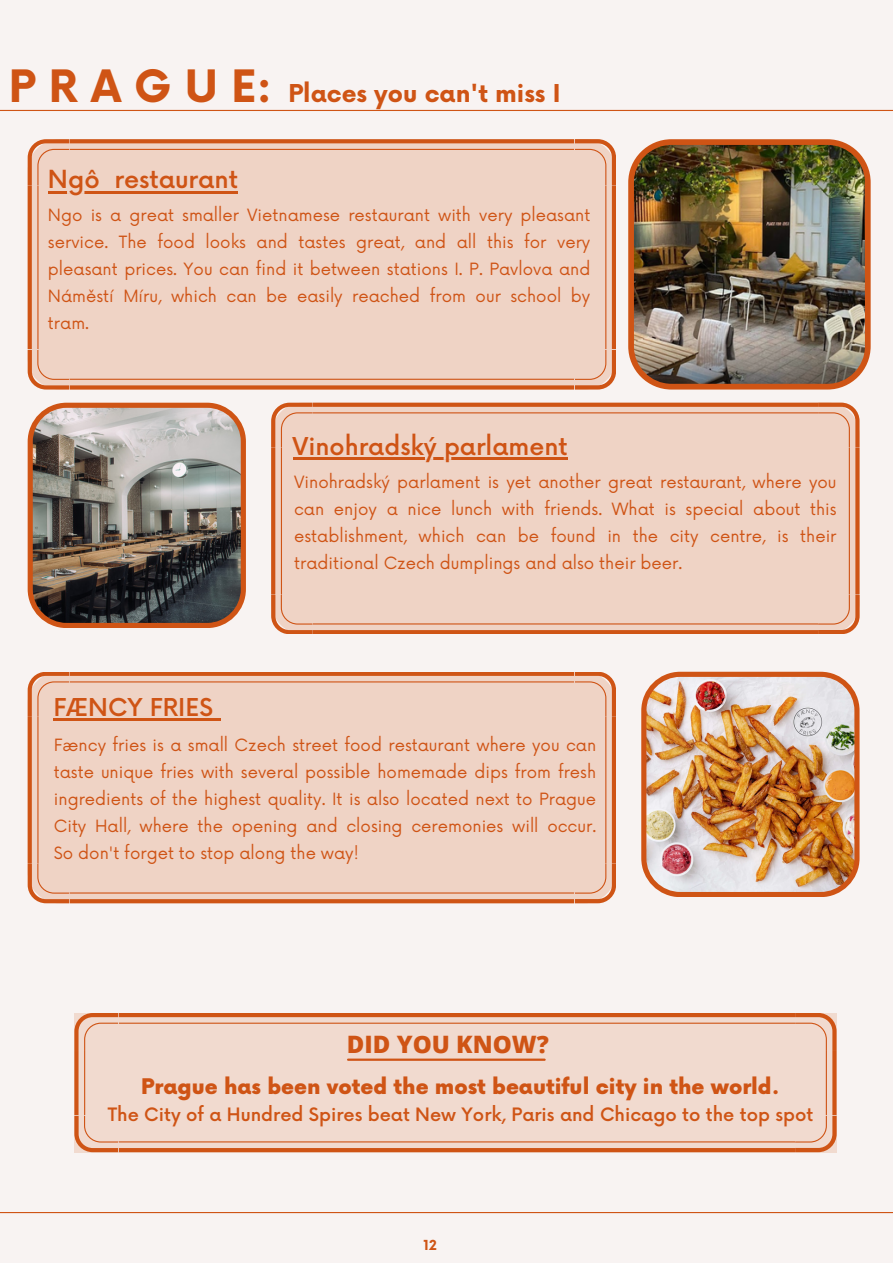
<style>
.page{position:relative;width:893px;height:1264px;background:#fff}
.page>*{position:absolute;margin:0;border:0;box-sizing:border-box;transform-origin:0 0}
.t1{font:700 43.5px "Now";letter-spacing:.3em;color:#cf5415}
.t2{font:500 24.3px "Now";color:#cf5415}
.t3{font:500 24px "Now";color:#cf5415}
.t4{font:700 24px "Now";color:#cf5415}
.t5{font:800 24px "Open Sans";color:#cf5415}
.t6{font:900 21px "Now";color:#cf5415}
.t7{font:500 18px "Now";color:#cf5415}
.t8{font:16.5px/27px "Now";color:#cf5415;text-align:justify}
.t9{font:700 13.5px "Now";color:#cf5415}
</style>
<div class="page">
<div style="left:0;top:0;width:892px;height:1262px;background:#f8f3f2"></div>
<hr style="left:0;top:110px;width:892px;height:1px;background:#cf5415">
<img style="left:628px;top:139px;width:242px;height:250px">
<img style="left:28px;top:402px;width:218px;height:226px">
<img style="left:641px;top:671px;width:218px;height:226px">
<hr style="left:0;top:1211px;width:892px;height:2px;background:#cf5415">
<svg style="left:74px;top:1013px;width:762px;height:139px;background:#edcdbe"></svg>
<svg style="left:28px;top:671px;width:588px;height:232px;background:#edcbba"></svg>
<svg style="left:271px;top:402px;width:588px;height:232px;background:#edcbba"></svg>
<svg style="left:28px;top:139px;width:588px;height:250px;background:#eccab9"></svg>
<p class="t1" style="left:9px;top:62px;width:265px">PRAGUE:</p>
<p class="t4" style="left:288px;top:81px;width:273px">Places you can't miss I</p>
<p class="t2" style="left:48px;top:167px;width:192px">Ngô restaurant</p>
<p class="t8" style="left:48px;top:202px;width:544px">Ngo is a great smaller Vietnamese restaurant with very pleasant service. The food looks and tastes great, and all this for very pleasant prices. You can find it between stations I. P. Pavlova and Náměstí Míru, which can be easily reached from our school by tram.</p>
<p class="t3" style="left:292px;top:433px;width:276px">Vinohradský parlament</p>
<p class="t3" style="left:53px;top:694px;width:161px">FÆNCY FRIES</p>
<p class="t8" style="left:294px;top:469px;width:544px">Vinohradský parlament is yet another great restaurant, where you can enjoy a nice lunch with friends. What is special about this establishment, which can be found in the city centre, is their traditional Czech dumplings and also their beer.</p>
<p class="t8" style="left:54px;top:732px;width:544px">Fæncy fries is a small Czech street food restaurant where you can taste unique fries with several possible homemade dips from fresh ingredients of the highest quality. It is also located next to Prague City Hall, where the opening and closing ceremonies will occur.<br>So don't forget to stop along the way!</p>
<p class="t5" style="left:347px;top:1027px;width:203px">DID YOU KNOW?</p>
<p class="t6" style="left:141px;top:1075px;width:639px">Prague has been voted the most beautiful city in the world.</p>
<p class="t7" style="left:108px;top:1105px;width:707px">The City of a Hundred Spires beat New York, Paris and Chicago to the top spot</p>
<p class="t9" style="left:423px;top:1237px;width:15px">12</p>
</div>
